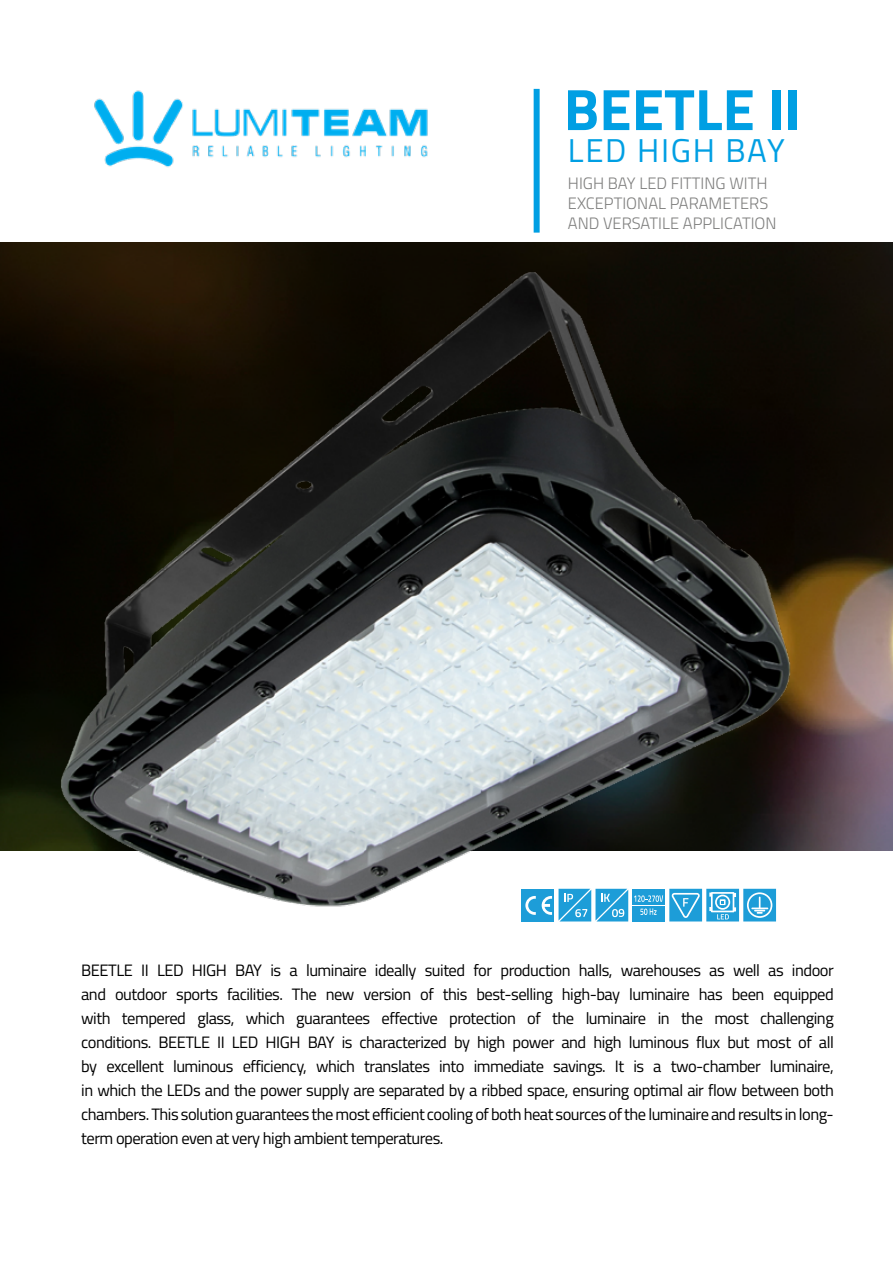
<style>
.page{position:relative;width:893px;height:1263px;background:#fff}
.page>*{position:absolute;margin:0;border:0;box-sizing:border-box;transform-origin:0 0}
.t1{font:700 58.5px "Titillium Web";color:#009fe3}
.t2{font:33px "Titillium Web";letter-spacing:.05em;color:#009fe3}
.t3{font:16.5px/24px "Titillium Web";letter-spacing:-.03em;color:#000;text-align:justify}
.t4{font:300 16.5px/19.8px "Titillium Web";color:#7e7e7d}
</style>
<div class="page">
<img style="left:94px;top:90px;width:334px;height:77px">
<div style="left:534px;top:89px;width:6px;height:144px;background:#009fe3"></div>
<img style="left:0;top:242px;width:893px;height:608px">
<img style="left:0;top:255px;width:809px;height:656px">
<svg style="left:669px;top:889px;width:107px;height:32px"></svg>
<div style="left:522px;top:889px;width:32px;height:32px;background:#1d9dd8"></div>
<svg style="left:525px;top:896px;width:11px;height:19px"></svg>
<svg style="left:542px;top:896px;width:10px;height:19px"></svg>
<div style="left:632px;top:906px;width:33px;height:15px;background:#1d9dd8"></div>
<div style="left:632px;top:889px;width:33px;height:15px;background:#1d9dd8"></div>
<svg style="left:634px;top:895px;width:29px;height:7px"></svg>
<svg style="left:640px;top:908px;width:17px;height:7px"></svg>
<svg style="left:559px;top:889px;width:69px;height:32px;background:#48afdf"></svg>
<p class="t1" style="left:564px;top:65px;width:239px">BEETLE II</p>
<p class="t2" style="left:568px;top:126px;width:218px">LED HIGH BAY</p>
<p class="t4" style="left:568px;top:173px;width:210px">HIGH BAY LED FITTING WITH<br>EXCEPTIONAL PARAMETERS<br>AND VERSATILE APPLICATION</p>
<p class="t3" style="left:81px;top:957px;width:754px">BEETLE II LED HIGH BAY is a luminaire ideally suited for production halls, warehouses as well as indoor and outdoor sports facilities. The new version of this best-selling high-bay luminaire has been equipped with tempered glass, which guarantees effective protection of the luminaire in the most challenging conditions. BEETLE II LED HIGH BAY is characterized by high power and high luminous flux but most of all by excellent luminous efficiency, which translates into immediate savings. It is a two-chamber luminaire, in which the LEDs and the power supply are separated by a ribbed space, ensuring optimal air flow between both chambers. This solution guarantees the most efficient cooling of both heat sources of the luminaire and results in long&shy;term operation even at very high ambient temperatures.</p>
</div>
